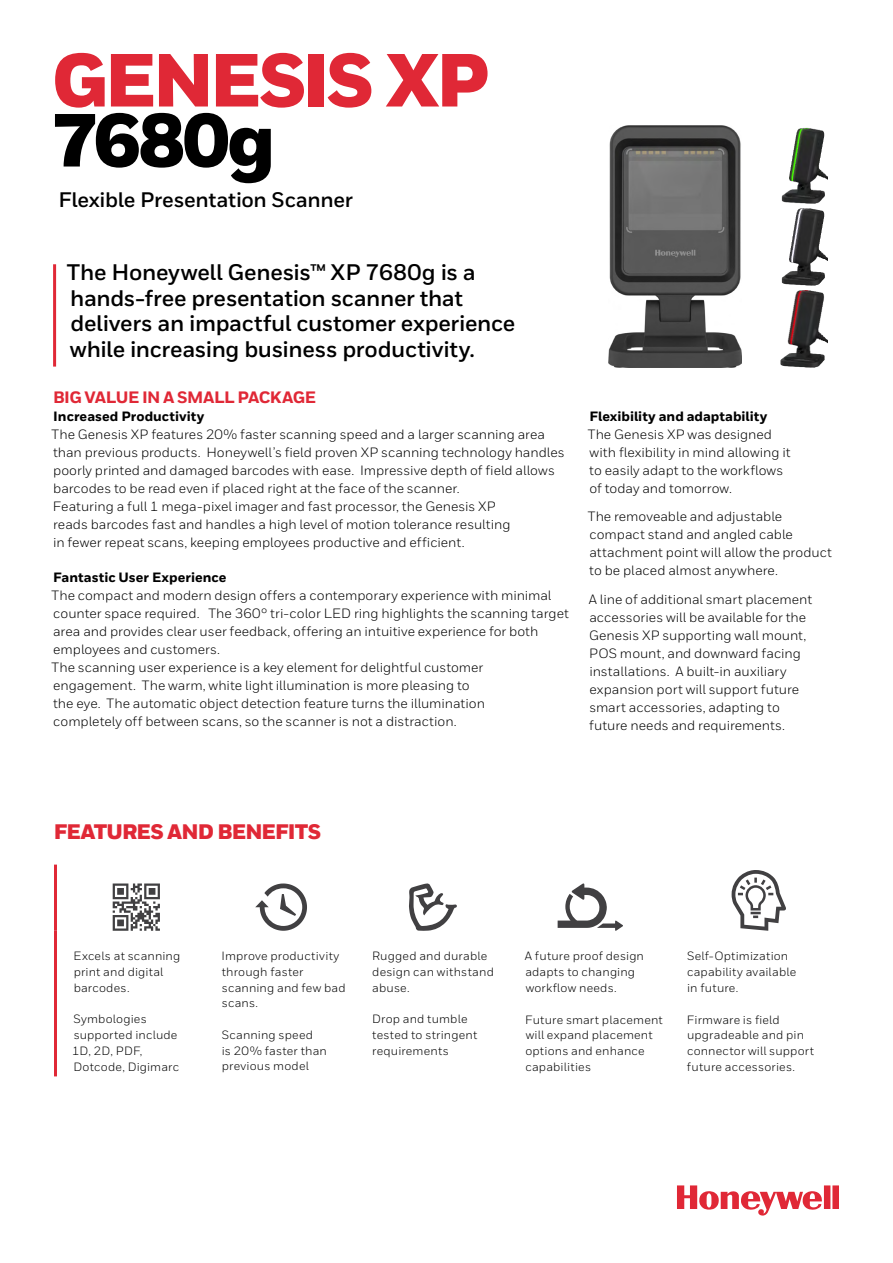
<style>
.page{position:relative;width:893px;height:1263px;background:#fff}
.page>*{position:absolute;margin:0;border:0;box-sizing:border-box;transform-origin:0 0}
.t1{font:900 75px "Honeywell Sans";letter-spacing:-.05em;color:#e02836}
.t2{font:900 75px "Honeywell Sans";letter-spacing:-.035em;color:#000}
.t3{font:700 22.5px/25.5px "Honeywell Sans";letter-spacing:-.015em;color:#000}
.t4{font:700 21px "Honeywell Sans";letter-spacing:-.015em;color:#000}
.t5{font:900 21px "Honeywell Sans";letter-spacing:-.04em;color:#e02836}
.t6{font:800 16.5px "Honeywell Sans";letter-spacing:-.035em;color:#e02836}
.t7{font:13.5px/18px "Honeywell Sans";color:#000}
.t8{font:800 13.5px "Honeywell Sans";color:#000}
.t9{font:12px/15.8px "Honeywell Sans";letter-spacing:.015em;color:#000}
</style>
<div class="page">
<img style="left:608px;top:125px;width:133px;height:242px">
<hr style="left:54px;top:864px;width:3px;height:67px;background:#e02836">
<hr style="left:54px;top:931px;width:3px;height:145px;background:#e02836">
<svg style="left:113px;top:883px;width:47px;height:48px"></svg>
<svg style="left:255px;top:883px;width:52px;height:48px"></svg>
<svg style="left:409px;top:883px;width:48px;height:48px"></svg>
<svg style="left:558px;top:883px;width:65px;height:48px"></svg>
<svg style="left:732px;top:870px;width:54px;height:61px"></svg>
<hr style="left:53px;top:264px;width:3px;height:103px;background:#e02836">
<img style="left:780px;top:290px;width:47px;height:78px">
<img style="left:781px;top:127px;width:46px;height:159px">
<svg style="left:677px;top:1185px;width:162px;height:31px"></svg>
<h1 class="t1" style="left:52px;top:34px;width:439px">GENESIS XP</h1>
<h1 class="t2" style="left:52px;top:94px;width:225px">7680g</h1>
<h3 class="t4" style="left:58px;top:187px;width:296px">Flexible Presentation Scanner</h3>
<h2 class="t3" style="left:67px;top:260px;width:450px">The Honeywell Genesis™ XP 7680g is a hands-free presentation scanner that delivers an impactful customer experience while increasing business productivity.</h2>
<p class="t6" style="left:53px;top:387px;width:264px">BIG VALUE IN A SMALL PACKAGE</p>
<p class="t8" style="left:53px;top:408px;width:153px">Increased Productivity</p>
<p class="t7" style="left:52px;top:425px;width:515px">The Genesis XP features 20% faster scanning speed and a larger scanning area than previous products. Honeywell’s field proven XP scanning technology handles poorly printed and damaged barcodes with ease. Impressive depth of field allows barcodes to be read even if placed right at the face of the scanner.<br>Featuring a full 1 mega-pixel imager and fast processor, the Genesis XP<br>reads barcodes fast and handles a high level of motion tolerance resulting<br>in fewer repeat scans, keeping employees productive and efficient.</p>
<p class="t8" style="left:53px;top:569px;width:175px">Fantastic User Experience</p>
<p class="t7" style="left:52px;top:587px;width:519px">The compact and modern design offers a contemporary experience with minimal counter space required. The 360° tri-color LED ring highlights the scanning target area and provides clear user feedback, offering an intuitive experience for both employees and customers.<br>The scanning user experience is a key element for delightful customer engagement. The warm, white light illumination is more pleasing to<br>the eye. The automatic object detection feature turns the illumination<br>completely off between scans, so the scanner is not a distraction.</p>
<p class="t8" style="left:589px;top:408px;width:179px">Flexibility and adaptability</p>
<p class="t7" style="left:588px;top:425px;width:204px">The Genesis XP was designed with flexibility in mind allowing it to easily adapt to the workflows of today and tomorrow.</p>
<p class="t7" style="left:588px;top:508px;width:246px">The removeable and adjustable compact stand and angled cable attachment point will allow the product to be placed almost anywhere.</p>
<p class="t7" style="left:589px;top:590px;width:225px">A line of additional smart placement accessories will be available for the Genesis XP supporting wall mount, POS mount, and downward facing installations. A built-in auxiliary expansion port will support future smart accessories, adapting to future needs and requirements.</p>
<h3 class="t5" style="left:54px;top:819px;width:269px">FEATURES AND BENEFITS</h3>
<p class="t9" style="left:73px;top:948px;width:108px">Excels at scanning print and digital barcodes.</p>
<p class="t9" style="left:72px;top:1011px;width:109px">Symbologies supported include<br>1D, 2D, PDF,<br>Dotcode, Digimarc</p>
<p class="t9" style="left:222px;top:948px;width:126px">Improve productivity through faster scanning and few bad scans.</p>
<p class="t9" style="left:222px;top:1027px;width:107px">Scanning speed<br>is 20% faster than previous model</p>
<p class="t9" style="left:372px;top:948px;width:123px">Rugged and durable design can withstand abuse.</p>
<p class="t9" style="left:372px;top:1011px;width:107px">Drop and tumble tested to stringent requirements</p>
<p class="t9" style="left:525px;top:948px;width:121px">A future proof design adapts to changing workflow needs.</p>
<p class="t9" style="left:525px;top:1011px;width:139px">Future smart placement will expand placement options and enhance capabilities</p>
<p class="t9" style="left:687px;top:948px;width:111px">Self-Optimization capability available in future.</p>
<p class="t9" style="left:687px;top:1011px;width:129px">Firmware is field upgradeable and pin connector will support future accessories.</p>
</div>
